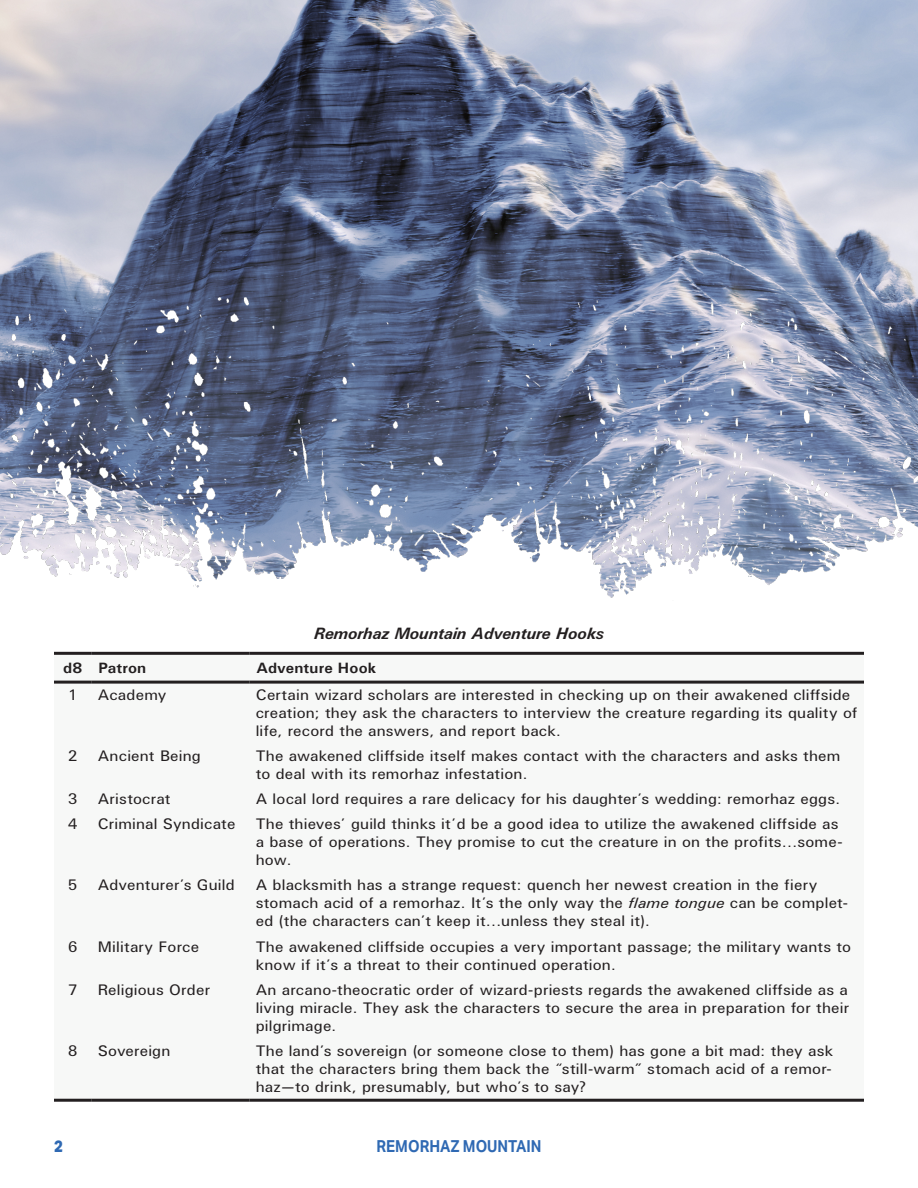
<style>
.page{position:relative;width:918px;height:1188px;background:#fff}
.page>*{position:absolute;margin:0;border:0;box-sizing:border-box;transform-origin:0 0}
.p_Table_Title{font:italic 700 16.5px "U001";color:#231f20}
.t1{font:700 16.5px "Aktiv Grotesk";color:#2f69b3;scale:.9 1}
.t2{font:800 16.5px "Aktiv Grotesk";color:#2f69b3;scale:.9 1}
.p_table_body{font:15px/18px "U001";letter-spacing:.01em;color:#231f20;scale:1.05 1}
.p_table_header{font:700 15px "U001";letter-spacing:.01em;color:#231f20;scale:1.05 1}
.s1{font-style:italic}
</style>
<div class="page">
<svg style="left:54px;top:680px;width:810px;height:419px"></svg>
<hr style="left:250px;top:681px;width:614px;height:3px;background:#231f20">
<hr style="left:54px;top:652px;width:38px;height:3px;background:#231f20">
<hr style="left:92px;top:652px;width:158px;height:3px;background:#231f20">
<hr style="left:54px;top:681px;width:38px;height:3px;background:#231f20">
<hr style="left:92px;top:681px;width:158px;height:3px;background:#231f20">
<hr style="left:54px;top:1099px;width:38px;height:3px;background:#231f20">
<hr style="left:92px;top:1099px;width:158px;height:3px;background:#231f20">
<hr style="left:250px;top:652px;width:614px;height:3px;background:#231f20">
<hr style="left:250px;top:1099px;width:614px;height:3px;background:#231f20">
<img style="left:0;top:0;width:918px;height:598px">
<p class="p_Table_Title" style="left:314px;top:623px;width:291px">Remorhaz Mountain Adventure Hooks</p>
<p class="p_table_header" style="left:63px;top:659px;width:20px">d8</p>
<p class="p_table_header" style="left:99px;top:659px;width:47px">Patron</p>
<p class="p_table_header" style="left:256px;top:659px;width:116px">Adventure Hook</p>
<p class="p_table_body" style="left:68px;top:686px;width:11px">1</p>
<p class="p_table_body" style="left:98px;top:686px;width:67px">Academy</p>
<p class="p_table_body" style="left:256px;top:686px;width:575px">Certain wizard scholars are interested in checking up on their awakened cliffside creation; they ask the characters to interview the creature regarding its quality of life, record the answers, and report back.</p>
<p class="p_table_body" style="left:68px;top:747px;width:11px">2</p>
<p class="p_table_body" style="left:98px;top:747px;width:100px">Ancient Being</p>
<p class="p_table_body" style="left:256px;top:747px;width:558px">The awakened cliffside itself makes contact with the characters and asks them to deal with its remorhaz infestation.</p>
<p class="p_table_body" style="left:68px;top:790px;width:11px">3</p>
<p class="p_table_body" style="left:98px;top:790px;width:71px">Aristocrat</p>
<p class="p_table_body" style="left:256px;top:790px;width:558px">A local lord requires a rare delicacy for his daughter’s wedding: remorhaz eggs.</p>
<p class="p_table_body" style="left:68px;top:815px;width:11px">4</p>
<p class="p_table_body" style="left:98px;top:815px;width:133px">Criminal Syndicate</p>
<p class="p_table_body" style="left:256px;top:815px;width:560px">The thieves’ guild thinks it’d be a good idea to utilize the awakened cliffside as a base of operations. They promise to cut the creature in on the profits…some&shy;how.</p>
<p class="p_table_body" style="left:68px;top:876px;width:11px">5</p>
<p class="p_table_body" style="left:98px;top:876px;width:132px">Adventurer’s Guild</p>
<p class="p_table_body" style="left:256px;top:876px;width:566px">A blacksmith has a strange request: quench her newest creation in the fiery stomach acid of a remorhaz. It’s the only way the <span class="s1">flame tongue</span> can be complet&shy;ed (the characters can’t keep it…unless they steal it).</p>
<p class="p_table_body" style="left:68px;top:937px;width:11px">6</p>
<p class="p_table_body" style="left:98px;top:937px;width:98px">Military Force</p>
<p class="p_table_body" style="left:256px;top:937px;width:569px">The awakened cliffside occupies a very important passage; the military wants to know if it’s a threat to their continued operation.</p>
<p class="p_table_body" style="left:68px;top:980px;width:11px">7</p>
<p class="p_table_body" style="left:98px;top:980px;width:109px">Religious Order</p>
<p class="p_table_body" style="left:256px;top:980px;width:567px;text-align:justify">An arcano-theocratic order of wizard-priests regards the awakened cliffside as a living miracle. They ask the characters to secure the area in preparation for their pilgrimage.</p>
<p class="p_table_body" style="left:68px;top:1041px;width:11px">8</p>
<p class="p_table_body" style="left:98px;top:1041px;width:71px">Sovereign</p>
<p class="p_table_body" style="left:256px;top:1041px;width:551px;text-align:justify">The land’s sovereign (or someone close to them) has gone a bit mad: they ask that the characters bring them back the “still-warm” stomach acid of a remor&shy;haz—to drink, presumably, but who’s to say?</p>
<p class="t2" style="left:54px;top:1137px;width:11px">2</p>
<p class="t1" style="left:377px;top:1137px;width:185px">REMORHAZ MOUNTAIN</p>
</div>
